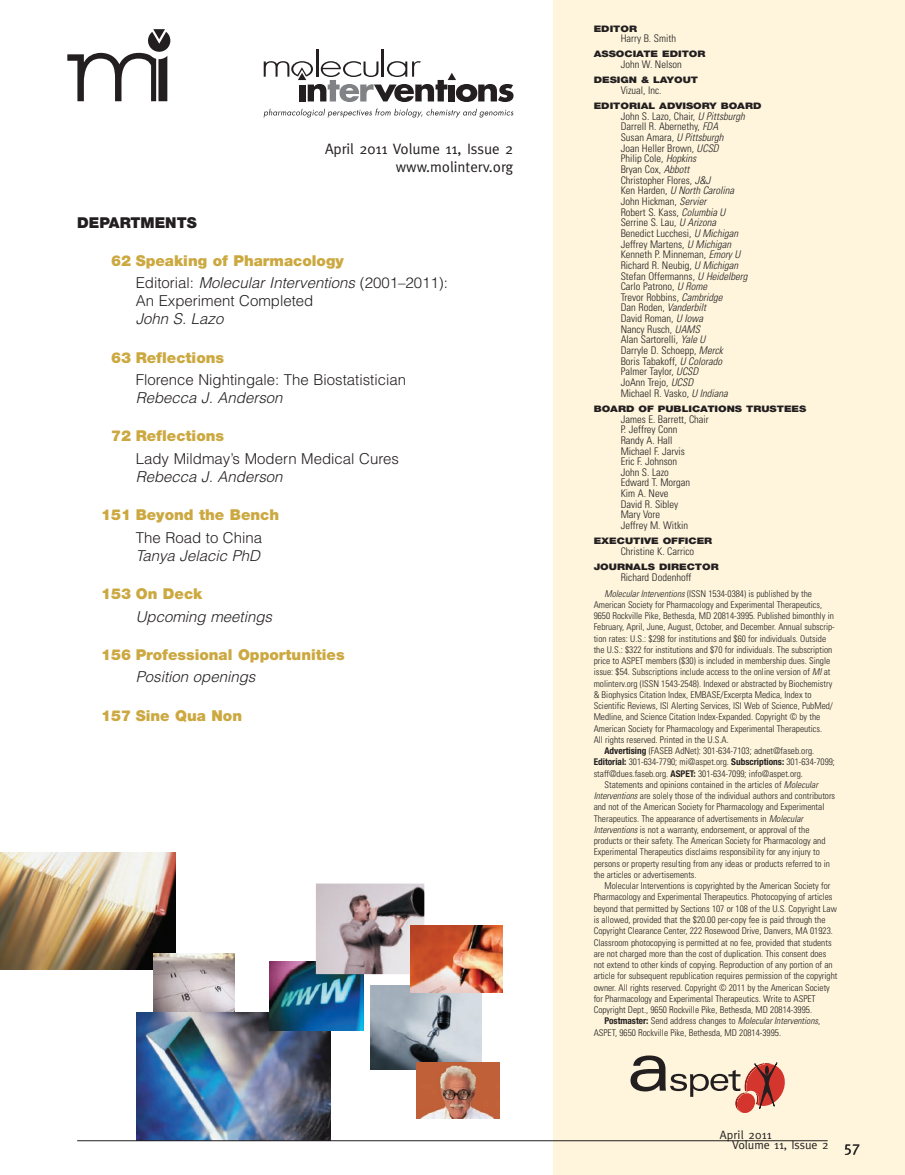
<style>
.page{position:relative;width:905px;height:1175px;background:#fff}
.page>*{position:absolute;margin:0;border:0;box-sizing:border-box;transform-origin:0 0}
.t1{font:300 15px/18px "Helvetica";color:#231f20}
.t2{font:900 15px "Helvetica Neue";color:#cca840}
.t3{font:italic 300 15px "Helvetica";color:#231f20}
.t4{font:15px/18px "Meta";color:#231f20;text-align:right}
.t5{font:900 15px "Helvetica Neue";color:#231f20}
.t6{font:12px/10.5px "Meta";color:#231f20}
.t7{font:300 condensed 10.5px/10.6px "Univers";color:#231f20}
.t8{font:300 condensed 9.3px "Univers";color:#231f20}
.t9{font:italic 300 condensed 9.3px "Univers";color:#231f20}
.t10{font:900 9px "Helvetica Neue";color:#231f20;scale:1.2 1}
.s1{font-style:italic}
.s2{font-family:"Helvetica Neue";font-weight:700}
.s3{font-family:"Helvetica Neue";font-weight:700;font-style:normal}
.s4{font-style:normal}
</style>
<div class="page">
<div style="left:554px;top:0;width:350px;height:1174px;background:#fef5dc"></div>
<img style="left:0;top:852px;width:176px;height:117px">
<img style="left:154px;top:953px;width:80px;height:59px">
<img style="left:137px;top:1012px;width:194px;height:128px">
<img style="left:270px;top:961px;width:93px;height:69px">
<svg style="left:67px;top:29px;width:103px;height:72px"></svg>
<hr style="left:316px;top:50px;width:2px;height:27px;background:#231f20">
<hr style="left:382px;top:50px;width:2px;height:27px;background:#231f20">
<svg style="left:264px;top:61px;width:249px;height:41px"></svg>
<svg style="left:263px;top:109px;width:250px;height:8px"></svg>
<hr style="left:77px;top:1140px;width:750px;height:1px;background:#231f20">
<img style="left:370px;top:985px;width:111px;height:84px">
<img style="left:316px;top:883px;width:108px;height:91px">
<img style="left:410px;top:926px;width:92px;height:66px">
<img style="left:416px;top:1062px;width:84px;height:56px">
<svg style="left:630px;top:1055px;width:155px;height:58px"></svg>
<h1 class="t4" style="left:325px;top:139px;width:190px">April 2011 Volume 11, Issue 2 www.molinterv.org</h1>
<h1 class="t5" style="left:77px;top:213px;width:44px">DEPART</h1>
<h1 class="t5" style="left:141px;top:213px;width:58px">MENTS</h1>
<h1 class="t2" style="left:111px;top:251px;width:234px">62 SPEAKING OF PHARMACOLOGY</h1>
<h1 class="t1" style="left:136px;top:274px;width:314px">Editorial: <span class="s1">Molecular Interventions</span> (2001–2011):<br>An Experiment Completed</h1>
<h1 class="t3" style="left:136px;top:310px;width:89px">John S. Lazo</h1>
<h1 class="t2" style="left:111px;top:348px;width:114px">63 REFLECTIONS</h1>
<h1 class="t1" style="left:136px;top:371px;width:272px">Florence Nightingale: The Biostatistician</h1>
<h1 class="t3" style="left:136px;top:388px;width:148px">Rebecca J. Anderson</h1>
<h1 class="t2" style="left:111px;top:427px;width:114px">72 REFLECTIONS</h1>
<h1 class="t1" style="left:136px;top:449px;width:265px">Lady Mildmay’s Modern Medical Cures</h1>
<h1 class="t3" style="left:136px;top:467px;width:148px">Rebecca J. Anderson</h1>
<h1 class="t2" style="left:101px;top:506px;width:179px">151 BEYOND THE BENCH</h1>
<h1 class="t1" style="left:136px;top:528px;width:128px">The Road to China</h1>
<h1 class="t3" style="left:136px;top:546px;width:126px">Tanya Jelacic PhD</h1>
<h1 class="t2" style="left:101px;top:584px;width:103px">153 ON DECK</h1>
<h1 class="t3" style="left:136px;top:607px;width:138px">Upcoming meetings</h1>
<h1 class="t2" style="left:101px;top:645px;width:245px">156 PROFESSIONAL OPPORTUNITIES</h1>
<h1 class="t3" style="left:136px;top:667px;width:121px">Position openings</h1>
<h1 class="t2" style="left:101px;top:706px;width:142px">157 SINE QUA NON</h1>
<p class="t10" style="left:593px;top:23px;width:38px">EDITOR</p>
<p class="t7" style="left:620px;top:33px;width:57px">Harry B. Smith</p>
<p class="t10" style="left:593px;top:49px;width:95px">ASSOCIATE EDITOR</p>
<p class="t7" style="left:620px;top:59px;width:63px">John W. Nelson</p>
<p class="t10" style="left:593px;top:75px;width:8px">DES</p>
<p class="t10" style="left:617px;top:75px;width:69px">IGN &amp; LAYOUT</p>
<p class="t7" style="left:620px;top:85px;width:42px">Vizual, Inc.</p>
<p class="t10" style="left:593px;top:100px;width:141px">EDITORIAL ADVISORY BOARD</p>
<p class="t7" style="left:620px;top:111px;width:128px">John S. Lazo, Chair, <span class="s1">U Pittsburgh<br></span>Darrell R. Abernethy, <span class="s1">FDA<br></span>Susan Amara, <span class="s1">U Pittsburgh<br></span>Joan Heller Brown, <span class="s1">UCSD<br></span>Philip Cole, <span class="s1">Hopkins<br></span>Bryan Cox, <span class="s1">Abbott<br></span>Christopher Flores, <span class="s1">J&amp;J<br></span>Ken Harden, <span class="s1">U North Carolina<br></span>John Hickman, <span class="s1">Servier<br></span>Robert S. Kass, <span class="s1">Columbia U<br></span>Serrine S. Lau, <span class="s1">U Arizona<br></span>Benedict Lucchesi, <span class="s1">U Michigan<br></span>Jeffrey Martens, <span class="s1">U Michigan<br></span>Kenneth P. Minneman, <span class="s1">Emory U<br></span>Richard R. Neubig, <span class="s1">U Michigan<br></span>Stefan Offermanns, <span class="s1">U Heidelberg<br></span>Carlo Patrono, <span class="s1">U Rome<br></span>Trevor Robbins, <span class="s1">Cambridge<br></span>Dan Roden, <span class="s1">Vanderbilt<br></span>David Roman, <span class="s1">U Iowa<br></span>Nancy Rusch, <span class="s1">UAMS<br></span>Alan Sartorelli, <span class="s1">Yale U<br></span>Darryle D. Schoepp, <span class="s1">Merck<br></span>Boris Tabakoff, <span class="s1">U Colorado<br></span>Palmer Taylor, <span class="s1">UCSD<br></span>JoAnn Trejo, <span class="s1">UCSD<br></span>Michael R. Vasko, <span class="s1">U Indiana</span></p>
<p class="t10" style="left:593px;top:403px;width:67px">BOARD OF PUBL</p>
<p class="t10" style="left:688px;top:403px;width:87px">ICATIONS TRUSTEES</p>
<p class="t7" style="left:620px;top:413px;width:90px">James E. Barrett, Chair<br>P. Jeffrey Conn<br>Randy A. Hall<br>Michael F. Jarvis<br>Eric F. Johnson<br>John S. Lazo<br>Edward T. Morgan<br>Kim A. Neve<br>David R. Sibley<br>Mary Vore<br>Jeffrey M. Witkin</p>
<p class="t10" style="left:593px;top:535px;width:100px">EXECUTIVE OFFICER</p>
<p class="t7" style="left:620px;top:546px;width:75px">Christine K. Carrico</p>
<p class="t10" style="left:593px;top:561px;width:47px">JOURNALS</p>
<p class="t10" style="left:659px;top:561px;width:51px">DIRECTOR</p>
<p class="t7" style="left:620px;top:571px;width:72px">Richard Dodenhoff</p>
<p class="t8" style="left:604px;top:587px;width:209px"><span class="s1">Molecular Interventions</span> (ISSN 1534-0384) is published by the</p>
<p class="t8" style="left:593px;top:599px;width:230px">American Society for Pharmacology and Experimental Therapeutics,</p>
<p class="t8" style="left:593px;top:610px;width:242px">9650 Rockville Pike, Bethesda, MD 20814-3995. Published bimonthly in</p>
<p class="t8" style="left:593px;top:621px;width:243px">February, April, June, August, October, and December. Annual subscrip-</p>
<p class="t8" style="left:593px;top:632px;width:234px">tion rates: U.S.: $298 for institutions and $60 for individuals. Outside</p>
<p class="t8" style="left:593px;top:644px;width:240px">the U.S.: $322 for institutions and $70 for individuals. The subscription</p>
<p class="t8" style="left:593px;top:655px;width:238px">price to ASPET members ($30) is included in membership dues. Single</p>
<p class="t8" style="left:593px;top:666px;width:238px">issue: $54. Subscriptions include access to the online version of <span class="s1">MI</span> at</p>
<p class="t8" style="left:593px;top:677px;width:240px">molinterv.org (ISSN 1543-2548). Indexed or abstracted by Biochemistry</p>
<p class="t8" style="left:593px;top:689px;width:219px">&amp; Biophysics Citation Index, EMBASE/Excerpta Medica, Index to</p>
<p class="t8" style="left:593px;top:700px;width:241px">Scientific Reviews, ISI Alerting Services, ISI Web of Science, PubMed/</p>
<p class="t8" style="left:593px;top:711px;width:228px">Medline, and Science Citation Index-Expanded. Copyright © by the</p>
<p class="t8" style="left:593px;top:722px;width:230px">American Society for Pharmacology and Experimental Therapeutics.</p>
<p class="t8" style="left:593px;top:734px;width:136px">All rights reserved. Printed in the U.S.A.</p>
<p class="t8" style="left:604px;top:745px;width:211px"><span class="s2">Advertising</span> (FASEB AdNet): 301-634-7103; adnet@faseb.org.</p>
<p class="t8" style="left:593px;top:756px;width:243px"><span class="s2">Editorial:</span> 301-634-7790; mi@aspet.org. <span class="s2">Subscriptions:</span> 301-634-7099;</p>
<p class="t8" style="left:593px;top:767px;width:211px">staff@dues.faseb.org. <span class="s2">ASPET:</span> 301-634-7099; info@aspet.org.</p>
<p class="t8" style="left:604px;top:779px;width:215px">Statements and opinions contained in the articles of <span class="s1">Molecular</span></p>
<p class="t8" style="left:593px;top:790px;width:243px"><span class="s1">Interventions</span> are solely those of the individual authors and contributors</p>
<p class="t8" style="left:593px;top:801px;width:232px">and not of the American Society for Pharmacology and Experimental</p>
<p class="t8" style="left:593px;top:812px;width:211px">Therapeutics. The appearance of advertisements in <span class="s1">Molecular</span></p>
<p class="t8" style="left:593px;top:824px;width:217px"><span class="s1">Interventions</span> is not a warranty, endorsement, or approval of the</p>
<p class="t8" style="left:593px;top:835px;width:233px">products or their safety. The American Society for Pharmacology and</p>
<p class="t8" style="left:593px;top:846px;width:228px">Experimental Therapeutics disclaims responsibility for any injury to</p>
<p class="t8" style="left:593px;top:857px;width:238px">persons or property resulting from any ideas or products referred to in</p>
<p class="t8" style="left:593px;top:869px;width:104px">the articles or advertisements.</p>
<p class="t8" style="left:604px;top:880px;width:227px">Molecular Interventions is copyrighted by the American Society for</p>
<p class="t8" style="left:593px;top:891px;width:240px">Pharmacology and Experimental Therapeutics. Photocopying of articles</p>
<p class="t8" style="left:593px;top:902px;width:245px">beyond that permitted by Sections 107 or 108 of the U.S. Copyright Law</p>
<p class="t8" style="left:593px;top:914px;width:233px">is allowed, provided that the $20.00 per-copy fee is paid through the</p>
<p class="t8" style="left:593px;top:925px;width:241px">Copyright Clearance Center, 222 Rosewood Drive, Danvers, MA 01923.</p>
<p class="t8" style="left:593px;top:936px;width:239px">Classroom photocopying is permitted at no fee, provided that students</p>
<p class="t8" style="left:593px;top:947px;width:234px">are not charged more than the cost of duplication. This consent does</p>
<p class="t8" style="left:593px;top:959px;width:240px">not extend to other kinds of copying. Reproduction of any portion of an</p>
<p class="t8" style="left:593px;top:970px;width:245px">article for subsequent republication requires permission of the copyright</p>
<p class="t8" style="left:593px;top:981px;width:238px">owner. All rights reserved. Copyright © 2011 by the American Society</p>
<p class="t8" style="left:593px;top:993px;width:223px">for Pharmacology and Experimental Therapeutics. Write to ASPET</p>
<p class="t8" style="left:593px;top:1004px;width:220px">Copyright Dept., 9650 Rockville Pike, Bethesda, MD 20814-3995.</p>
<p class="t9" style="left:604px;top:1015px;width:217px"><span class="s3">Postmaster:</span> <span class="s4">Send address changes to</span> Molecular Interventions<span class="s4">,</span></p>
<p class="t8" style="left:593px;top:1026px;width:189px">ASPET, 9650 Rockville Pike, Bethesda, MD 20814-3995.</p>
<p class="t6" style="left:732px;top:1129px;width:98px;text-indent:-12px">April 2011<br>Volume 11, Issue 2</p>
<h1 class="t4" style="left:844px;top:1137px;width:18px">57</h1>
</div>
